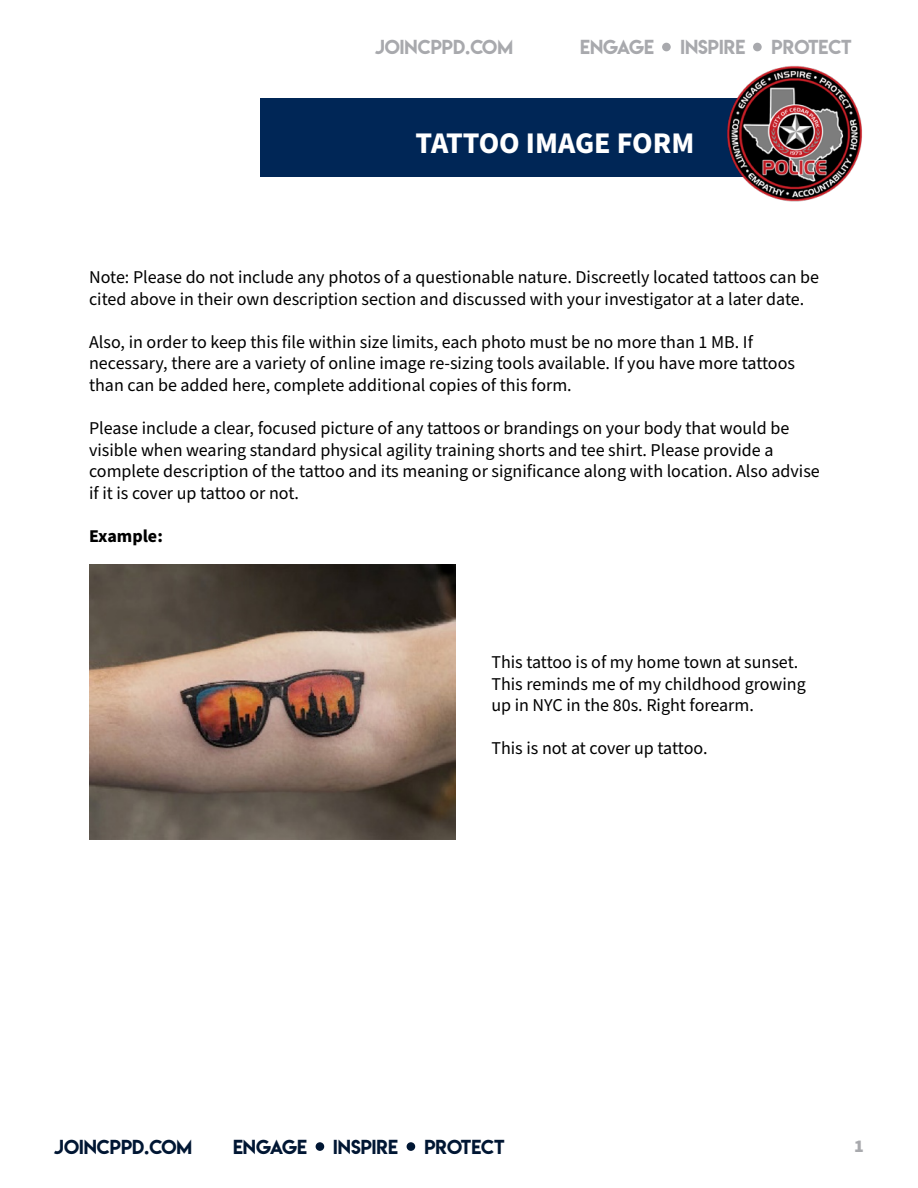
<style>
.page{position:relative;width:918px;height:1188px;background:#fff}
.page>*{position:absolute;margin:0;border:0;box-sizing:border-box;transform-origin:0 0}
.t1{font:700 30px "Source Sans Pro";color:#fff}
.t2{font:18px/21.6px "Source Sans Pro";color:#000}
.t3{font:18px "Lemon Milk";color:#001633}
.t4{font:18px "Lemon Milk";color:#a8a9ad}
.t5{font:700 18px "Source Sans Pro";color:#000}
.t6{font:900 18px "Source Sans Pro";color:#a8a9ad}
</style>
<div class="page">
<div style="left:316px;top:1142px;width:8px;height:9px;background:#001633;border-radius:50%"></div>
<div style="left:662px;top:43px;width:9px;height:8px;background:#a8a9ad;border-radius:50%"></div>
<div style="left:407px;top:1142px;width:8px;height:9px;background:#001633;border-radius:50%"></div>
<div style="left:753px;top:43px;width:9px;height:8px;background:#a8a9ad;border-radius:50%"></div>
<div style="left:260px;top:98px;width:486px;height:79px;background:#002656"></div>
<img style="left:727px;top:65px;width:135px;height:136px">
<img style="left:89px;top:564px;width:366px;height:276px">
<p class="t4" style="left:375px;top:34px;width:140px">JOINCPPD.COM</p>
<p class="t4" style="left:580px;top:34px;width:75px">ENGAGE</p>
<p class="t4" style="left:680px;top:34px;width:66px">INSPIRE</p>
<p class="t4" style="left:772px;top:34px;width:82px">PROTECT</p>
<p class="t1" style="left:415px;top:122px;width:280px">TATTOO IMAGE FORM</p>
<p class="t2" style="left:89px;top:267px;width:731px">Note: Please do not include any photos of a questionable nature. Discreetly located tattoos can be cited above in their own description section and discussed with your investigator at a later date.</p>
<p class="t2" style="left:89px;top:332px;width:707px">Also, in order to keep this file within size limits, each photo must be no more than 1 MB. If necessary, there are a variety of online image re-sizing tools available. If you have more tattoos than can be added here, complete additional copies of this form.</p>
<p class="t2" style="left:89px;top:418px;width:732px">Please include a clear, focused picture of any tattoos or brandings on your body that would be visible when wearing standard physical agility training shorts and tee shirt. Please provide a complete description of the tattoo and its meaning or significance along with location. Also advise if it is cover up tattoo or not.</p>
<p class="t5" style="left:89px;top:524px;width:75px">Example:</p>
<p class="t2" style="left:491px;top:652px;width:316px">This tattoo is of my home town at sunset.<br>This reminds me of my childhood growing up in NYC in the 80s. Right forearm.</p>
<p class="t2" style="left:491px;top:738px;width:218px">This is not at cover up tattoo.</p>
<p class="t3" style="left:54px;top:1134px;width:140px">JOINCPPD.COM</p>
<p class="t6" style="left:854px;top:1134px;width:11px">1</p>
<p class="t3" style="left:233px;top:1134px;width:75px">ENGAGE</p>
<p class="t3" style="left:333px;top:1134px;width:66px">INSPIRE</p>
<p class="t3" style="left:424px;top:1134px;width:82px">PROTECT</p>
</div>
